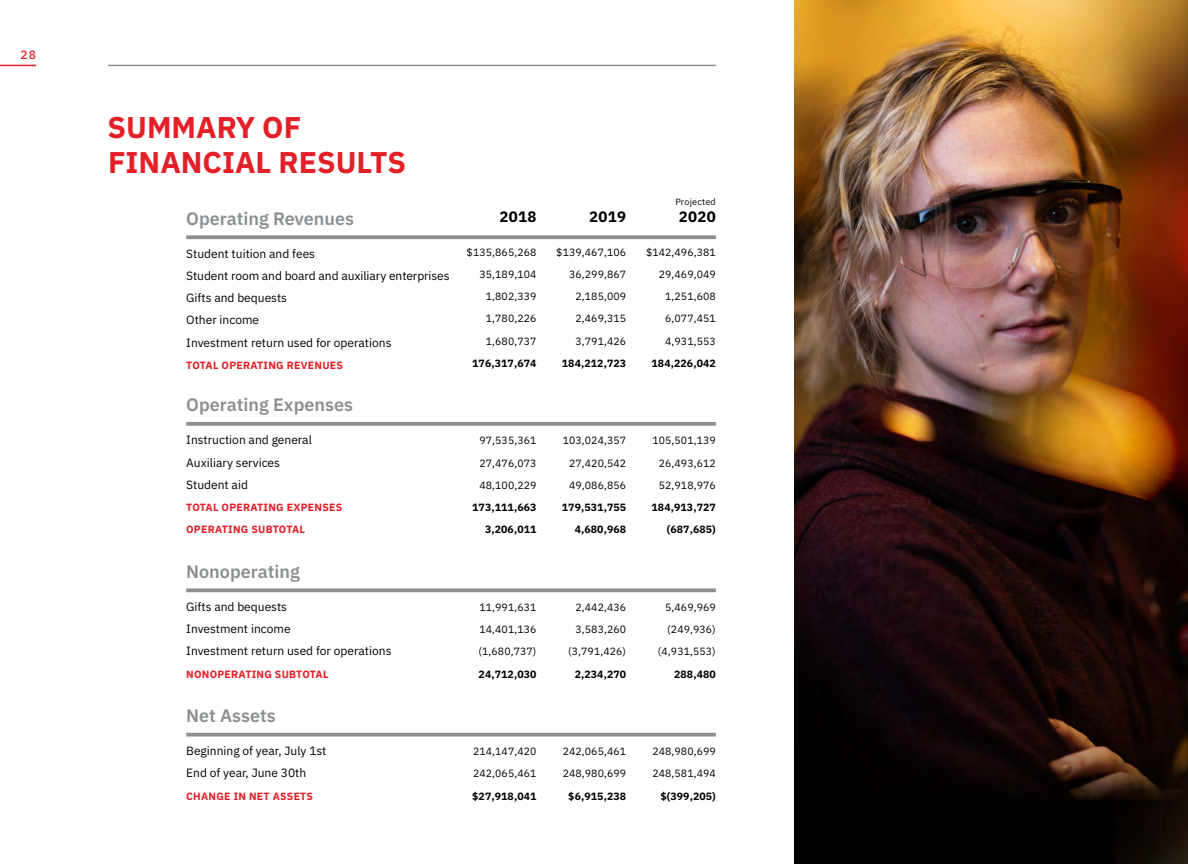
<style>
.page{position:relative;width:1188px;height:864px;background:#fff}
.page>*{position:absolute;margin:0;border:0;box-sizing:border-box;transform-origin:0 0}
.t1{font:700 30px/34.5px "IBM Plex Sans";color:#e31f27}
.t2{font:600 18px "IBM Plex Sans";color:#8b8f91}
.t3{font:700 15px "IBM Plex Sans";letter-spacing:.025em;color:#000}
.t4{font:12px/22.2px "IBM Plex Sans";color:#000}
.t5{font:500 12px "IBM Plex Sans";color:#e31f27}
.t6{font:10.5px/22.2px "IBM Plex Sans";letter-spacing:.01em;color:#000;text-align:right}
.t7{font:700 10.5px/22.2px "IBM Plex Sans";letter-spacing:.01em;color:#000;text-align:right}
.t8{font:700 10.5px/22.2px "IBM Plex Sans";letter-spacing:.025em;color:#e31f27}
.t9{font:9px "IBM Plex Sans";letter-spacing:.025em;color:#000}
</style>
<div class="page">
<img style="left:794px;top:0;width:394px;height:864px">
<svg style="left:186px;top:235px;width:530px;height:4px;background:#96999b"></svg>
<svg style="left:186px;top:422px;width:530px;height:4px;background:#929698"></svg>
<svg style="left:186px;top:588px;width:530px;height:4px;background:#989c9e"></svg>
<svg style="left:186px;top:733px;width:530px;height:4px;background:#989b9d"></svg>
<hr style="left:0;top:65px;width:36px;height:1px;background:#e31f27">
<hr style="left:108px;top:65px;width:608px;height:1px;background:#8b8f91">
<p class="t5" style="left:21px;top:45px;width:17px">28</p>
<h1 class="t1" style="left:107px;top:108px;width:300px">SUMMARY OF<br>FINANCIAL RESULTS</h1>
<h2 class="t2" style="left:186px;top:204px;width:169px">Operating Revenues</h2>
<p class="t4" style="left:186px;top:242px;width:265px">Student tuition and fees<br>Student room and board and auxiliary enterprises<br>Gifts and bequests<br>Other income<br>Investment return used for operations</p>
<p class="t8" style="left:186px;top:353px;width:158px">TOTAL OPERATING REVENUES</p>
<h2 class="t2" style="left:186px;top:391px;width:168px">Operating Expenses</h2>
<p class="t4" style="left:186px;top:428px;width:127px">Instruction and general<br>Auxiliary services<br>Student aid</p>
<p class="t8" style="left:186px;top:495px;width:158px">TOTAL OPERATING EXPENSES<br>OPERATING SUBTOTAL</p>
<h2 class="t2" style="left:186px;top:557px;width:115px">Nonoperating</h2>
<p class="t4" style="left:186px;top:595px;width:207px">Gifts and bequests<br>Investment income<br>Investment return used for operations</p>
<p class="t8" style="left:186px;top:662px;width:144px">NONOPERATING SUBTOTAL</p>
<h2 class="t2" style="left:186px;top:701px;width:91px">Net Assets</h2>
<p class="t4" style="left:186px;top:739px;width:142px">Beginning of year, July 1st<br>End of year, June 30th</p>
<p class="t8" style="left:186px;top:784px;width:128px">CHANGE IN NET ASSETS</p>
<h3 class="t3" style="left:499px;top:205px;width:39px">2018</h3>
<p class="t6" style="left:467px;top:240px;width:71px">$135,865,268<br>35,189,104<br>1,802,339<br>1,780,226<br>1,680,737</p>
<p class="t7" style="left:472px;top:351px;width:66px">176,317,674</p>
<p class="t6" style="left:479px;top:429px;width:59px;text-align:justify">97,535,361<br>27,476,073<br>48,100,229</p>
<p class="t7" style="left:472px;top:495px;width:66px">173,111,663<br>3,206,011</p>
<p class="t6" style="left:479px;top:595px;width:59px;text-align:justify">11,991,631<br>14,401,136 (1,680,737)</p>
<p class="t7" style="left:479px;top:662px;width:59px">24,712,030</p>
<p class="t6" style="left:473px;top:740px;width:65px;text-align:left">214,147,420<br>242,065,461</p>
<p class="t7" style="left:472px;top:784px;width:66px">$27,918,041</p>
<h3 class="t3" style="left:589px;top:205px;width:39px">2019</h3>
<p class="t6" style="left:556px;top:240px;width:71px">$139,467,106<br>36,299,867<br>2,185,009<br>2,469,315<br>3,791,426</p>
<p class="t7" style="left:562px;top:351px;width:66px">184,212,723</p>
<p class="t6" style="left:569px;top:429px;width:59px;text-align:justify;text-indent:-6px">103,024,357<br>27,420,542<br>49,086,856</p>
<p class="t7" style="left:562px;top:495px;width:66px">179,531,755<br>4,680,968</p>
<p class="t6" style="left:568px;top:595px;width:59px">2,442,436<br>3,583,260 (3,791,426)</p>
<p class="t7" style="left:575px;top:662px;width:53px">2,234,270</p>
<p class="t6" style="left:563px;top:740px;width:65px;text-align:left">242,065,461<br>248,980,699</p>
<p class="t7" style="left:568px;top:784px;width:59px">$6,915,238</p>
<p class="t9" style="left:675px;top:195px;width:42px">Projected</p>
<h3 class="t3" style="left:679px;top:205px;width:39px">2020</h3>
<p class="t6" style="left:646px;top:240px;width:71px">$142,496,381<br>29,469,049<br>1,251,608<br>6,077,451<br>4,931,553</p>
<p class="t7" style="left:652px;top:351px;width:66px">184,226,042</p>
<p class="t6" style="left:659px;top:429px;width:59px;text-align:justify;text-indent:-6px">105,501,139<br>26,493,612<br>52,918,976</p>
<p class="t7" style="left:652px;top:495px;width:66px">184,913,727 (687,685)</p>
<p class="t6" style="left:658px;top:595px;width:59px">5,469,969 (249,936) (4,931,553)</p>
<p class="t7" style="left:674px;top:662px;width:43px">288,480</p>
<p class="t6" style="left:652px;top:740px;width:65px;text-align:left">248,980,699<br>248,581,494</p>
<p class="t7" style="left:660px;top:784px;width:57px">$(399,205)</p>
</div>
